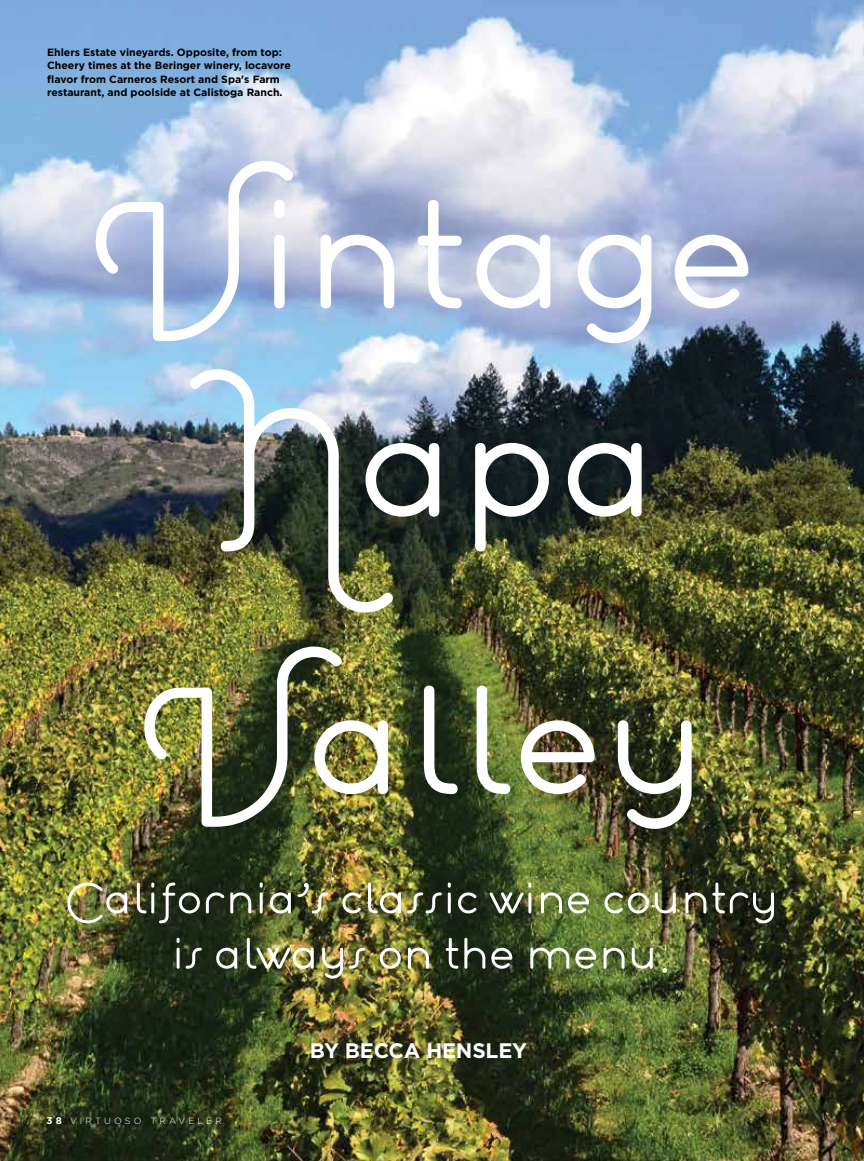
<style>
.page{position:relative;width:864px;height:1161px;background:#fff}
.page>*{position:absolute;margin:0;border:0;box-sizing:border-box;transform-origin:0 0}
.t1{font:210.75px/277.4px "Estilo Script";letter-spacing:-.03em;color:#fff}
.t2{font:60px/55.2px "Estilo Script";letter-spacing:-.04em;color:#fff;text-align:center}
.t3{font:700 21px "Gotham";letter-spacing:-.01em;color:#fff}
.t4{font:700 10.5px/13.5px "Gotham";color:#000}
.t5{font:300 9px "Gotham";letter-spacing:.35em;color:#fff}
.s1{font-weight:700;font-size:9.75px}
</style>
<div class="page">
<img style="left:0;top:0;width:864px;height:1161px">
<p class="t4" style="left:47px;top:45px;width:245px">Ehlers Estate vineyards. Opposite, from top:<br>Cheery times at the Beringer winery, locavore flavor from Carneros Resort and Spa's Farm restaurant, and poolside at Calistoga Ranch.</p>
<h1 class="t1" style="left:87px;top:130px;width:675px">Vintage</h1>
<h1 class="t1" style="left:136px;top:338px;width:578px">Napa<br>Valley</h1>
<h2 class="t2" style="left:64px;top:874px;width:718px">California’s classic wine country is always on the menu.</h2>
<p class="t5" style="left:46px;top:1115px;width:177px"><span class="s1">38</span> VIRTUOSO TRAVELER</p>
<h3 class="t3" style="left:310px;top:1038px;width:219px">BY BECCA HENSLEY</h3>
</div>
